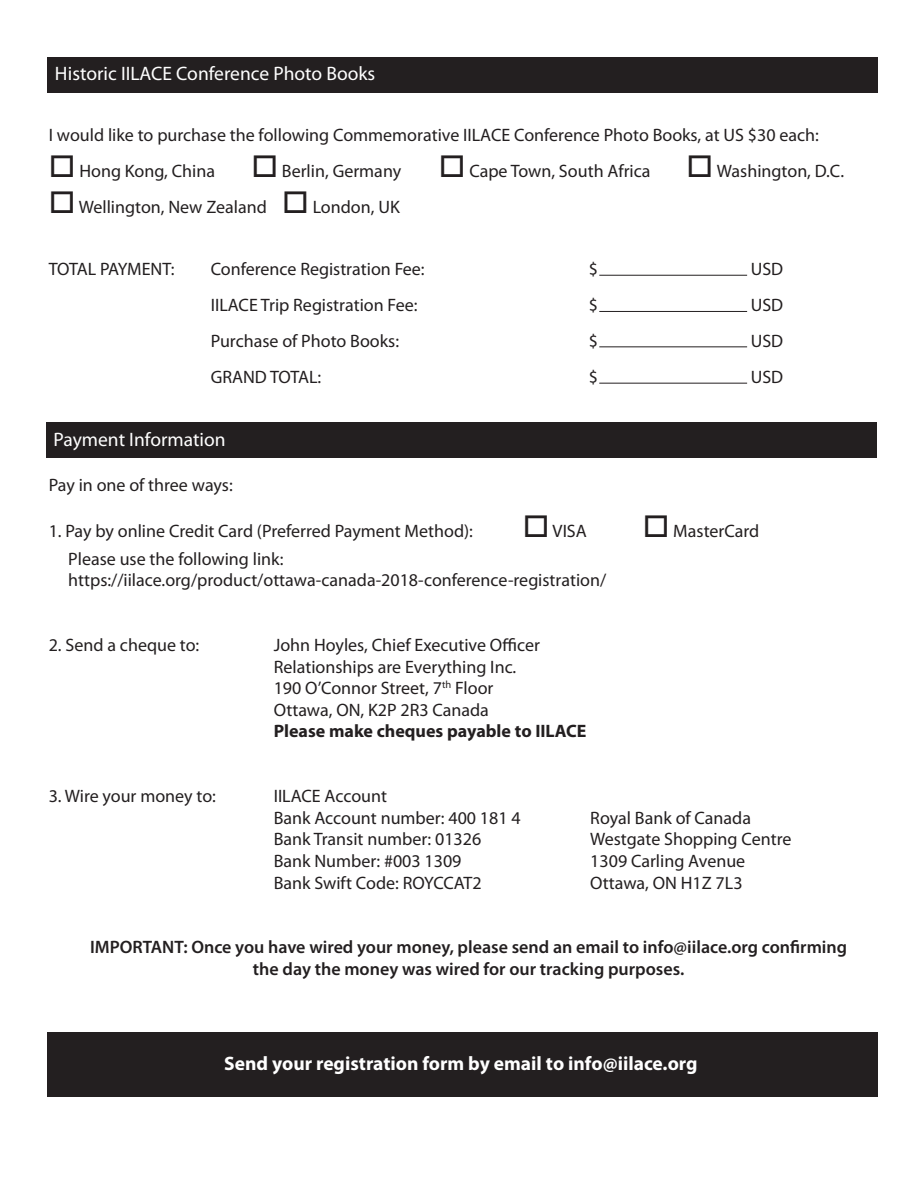
<style>
.page{position:relative;width:918px;height:1188px;background:#fff}
.page>*{position:absolute;margin:0;border:0;box-sizing:border-box;transform-origin:0 0}
.t1{font:19.5px "Myriad Pro";color:#fff}
.t2{font:700 19.5px "Myriad Pro";color:#fff}
.t3{font:18px/21.6px "Myriad Pro";color:#231f20}
.t4{font:600 18px/21.6px "Myriad Pro";color:#231f20;text-align:center}
.t5{font:700 18px "Myriad Pro";color:#231f20}
.t6{font:18px "Myriad Pro";letter-spacing:-.02em;color:#231f20}
</style>
<div class="page">
<div style="left:46px;top:422px;width:831px;height:35px;background:#231f20"></div>
<hr style="left:599px;top:275px;width:148px;height:1px;background:#231f20">
<hr style="left:599px;top:311px;width:148px;height:1px;background:#231f20">
<hr style="left:599px;top:346px;width:148px;height:1px;background:#231f20">
<hr style="left:599px;top:383px;width:148px;height:1px;background:#231f20">
<div style="left:48px;top:1032px;width:830px;height:65px;background:#231f20"></div>
<div style="left:47px;top:57px;width:831px;height:36px;background:#231f20"></div>
<p class="t1" style="left:55px;top:66px;width:322px">Historic IILACE Conference Photo Books</p>
<p class="t3" style="left:79px;top:118px;width:741px;line-height:36px;text-indent:-31px">I would like to purchase the following Commemorative IILACE Conference Photo Books, at US $30 each:<br>Hong Kong, China</p>
<p class="t3" style="left:282px;top:161px;width:121px">Berlin, Germany</p>
<p class="t3" style="left:469px;top:161px;width:183px">Cape Town, South Africa</p>
<p class="t3" style="left:717px;top:161px;width:129px">Washington, D.C.</p>
<p class="t3" style="left:79px;top:197px;width:190px">Wellington, New Zealand</p>
<p class="t3" style="left:313px;top:197px;width:89px">London, UK</p>
<p class="t6" style="left:49px;top:263px;width:127px">TOTAL PAYMENT:</p>
<p class="t3" style="left:211px;top:260px;width:215px">Conference Registration Fee:</p>
<p class="t3" style="left:589px;top:260px;width:11px">$</p>
<p class="t3" style="left:751px;top:260px;width:34px">USD</p>
<p class="t3" style="left:211px;top:296px;width:208px">IILACE Trip Registration Fee:</p>
<p class="t3" style="left:589px;top:296px;width:11px">$</p>
<p class="t3" style="left:751px;top:296px;width:34px">USD</p>
<p class="t3" style="left:211px;top:332px;width:190px">Purchase of Photo Books:</p>
<p class="t3" style="left:589px;top:332px;width:11px">$</p>
<p class="t3" style="left:751px;top:332px;width:34px">USD</p>
<p class="t3" style="left:211px;top:368px;width:112px">GRAND TOTAL:</p>
<p class="t3" style="left:589px;top:368px;width:11px">$</p>
<p class="t3" style="left:751px;top:368px;width:34px">USD</p>
<p class="t1" style="left:54px;top:433px;width:174px">Payment Information</p>
<p class="t3" style="left:49px;top:476px;width:186px">Pay in one of three ways:</p>
<p class="t3" style="left:49px;top:521px;width:426px">1. Pay by online Credit Card (Preferred Payment Method):</p>
<p class="t3" style="left:553px;top:521px;width:36px">VISA</p>
<p class="t3" style="left:673px;top:521px;width:87px">MasterCard</p>
<p class="t3" style="left:68px;top:549px;width:540px">Please use the following link: https://iilace.org/product/ottawa-canada-2018-conference-registration/</p>
<p class="t3" style="left:49px;top:635px;width:152px">2. Send a cheque to:</p>
<p class="t3" style="left:274px;top:635px;width:268px">John Hoyles, Chief Executive Officer<br>Relationships are Everything Inc.<br>190 O’Connor Street, 7<sup>th</sup> Floor<br>Ottawa, ON, K2P 2R3 Canada</p>
<p class="t5" style="left:274px;top:725px;width:314px">Please make cheques payable to IILACE</p>
<p class="t3" style="left:49px;top:787px;width:169px">3. Wire your money to:</p>
<p class="t3" style="left:274px;top:787px;width:249px">IILACE Account<br>Bank Account number: 400 181 4</p>
<p class="t3" style="left:590px;top:808px;width:162px">Royal Bank of Canada</p>
<p class="t3" style="left:274px;top:830px;width:209px">Bank Transit number: 01326</p>
<p class="t3" style="left:590px;top:830px;width:203px">Westgate Shopping Centre</p>
<p class="t3" style="left:274px;top:851px;width:189px">Bank Number: #003 1309</p>
<p class="t3" style="left:590px;top:851px;width:157px">1309 Carling Avenue</p>
<p class="t3" style="left:274px;top:873px;width:209px">Bank Swift Code: ROYCCAT2</p>
<p class="t3" style="left:590px;top:873px;width:154px">Ottawa, ON H1Z 7L3</p>
<p class="t4" style="left:90px;top:938px;width:759px">IMPORTANT: Once you have wired your money, please send an email to info@iilace.org confirming the day the money was wired for our tracking purposes.</p>
<p class="t2" style="left:224px;top:1056px;width:475px">Send your registration form by email to info@iilace.org</p>
</div>
